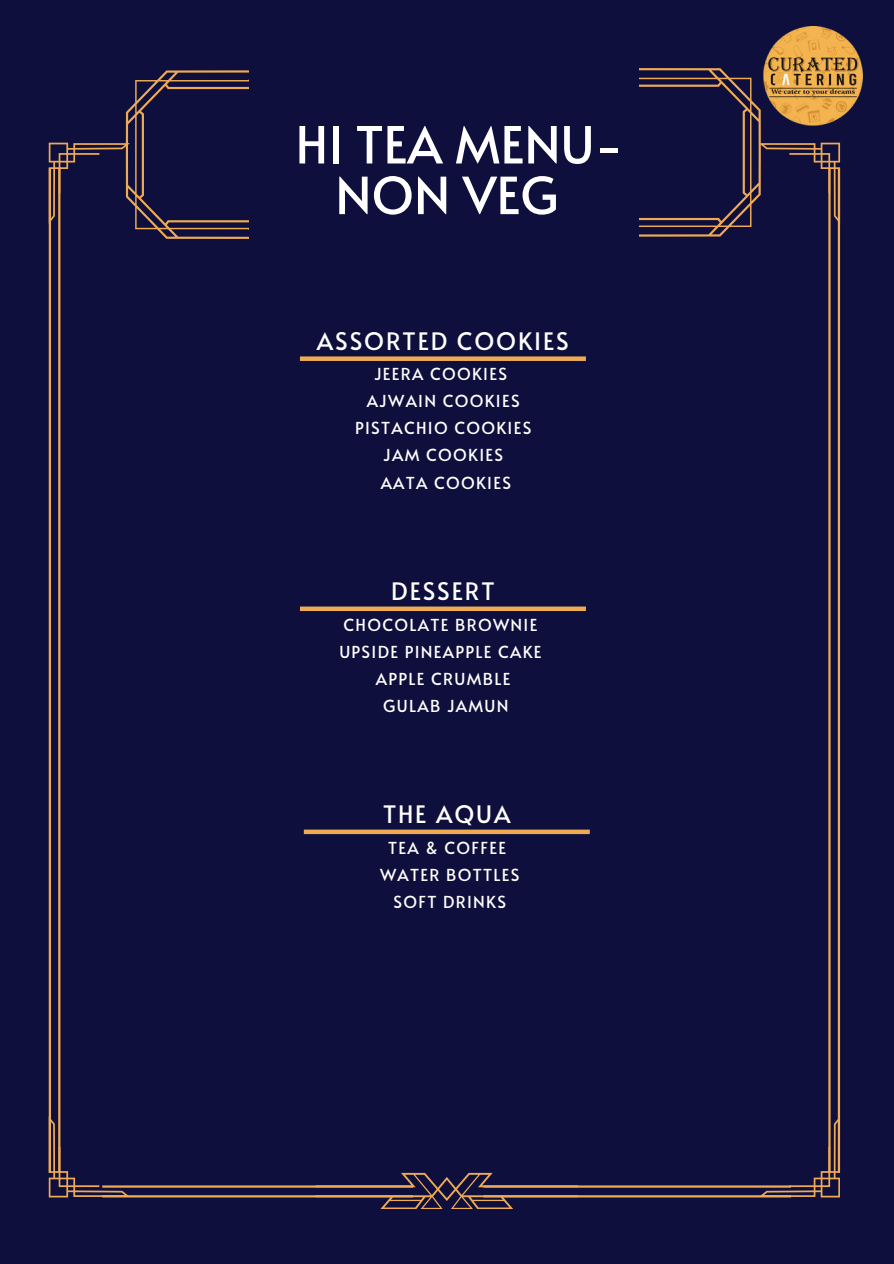
<style>
.page{position:relative;width:894px;height:1264px;background:#fff}
.page>*{position:absolute;margin:0;border:0;box-sizing:border-box;transform-origin:0 0}
.t1{font:51px/50.7px "Alata";color:#fff;text-align:center}
.t2{font:24px "Alata";letter-spacing:.08em;color:#fff}
.t3{font:16.5px "Alata";letter-spacing:.08em;color:#fff}
</style>
<div class="page">
<div style="left:0;top:0;width:893px;height:1263px;background:#0f0f3d"></div>
<hr style="left:828px;top:168px;width:2px;height:1004px;background:#eeab54">
<hr style="left:102px;top:1185px;width:311px;height:2px;background:#eeab54">
<hr style="left:483px;top:1185px;width:307px;height:2px;background:#eeab54">
<hr style="left:102px;top:1195px;width:311px;height:2px;background:#eeab54">
<hr style="left:483px;top:1195px;width:307px;height:2px;background:#eeab54">
<hr style="left:837px;top:168px;width:2px;height:1004px;background:#eeab54">
<svg style="left:315px;top:1172px;width:263px;height:36px"></svg>
<svg style="left:639px;top:68px;width:200px;height:175px"></svg>
<svg style="left:758px;top:1116px;width:81px;height:81px"></svg>
<hr style="left:49px;top:168px;width:2px;height:1004px;background:#eeab54">
<hr style="left:58px;top:168px;width:2px;height:1004px;background:#eeab54">
<svg style="left:49px;top:1116px;width:81px;height:81px"></svg>
<svg style="left:49px;top:70px;width:199px;height:175px"></svg>
<img style="left:763px;top:26px;width:99px;height:99px">
<div style="left:300px;top:356px;width:285px;height:5px;background:#eeab54"></div>
<div style="left:300px;top:606px;width:285px;height:5px;background:#eeab54"></div>
<div style="left:304px;top:829px;width:285px;height:5px;background:#eeab54"></div>
<p class="t1" style="left:295px;top:117px;width:329px">HI TEA MENU-<br>NON VEG</p>
<p class="t2" style="left:317px;top:323px;width:253px">ASSORTED COOKIES</p>
<p class="t3" style="left:374px;top:362px;width:134px">JEERA COOKIES</p>
<h1 class="t3" style="left:366px;top:389px;width:154px">AJWAIN COOKIES</h1>
<p class="t3" style="left:355px;top:416px;width:178px">PISTACHIO COOKIES</p>
<p class="t3" style="left:383px;top:443px;width:121px">JAM COOKIES</p>
<p class="t3" style="left:380px;top:470px;width:132px">AATA COOKIES</p>
<p class="t2" style="left:391px;top:573px;width:105px">DESSERT</p>
<p class="t3" style="left:343px;top:612px;width:195px">CHOCOLATE BROWNIE</p>
<p class="t3" style="left:339px;top:639px;width:204px">UPSIDE PINEAPPLE CAKE</p>
<p class="t3" style="left:376px;top:666px;width:136px">APPLE CRUMBLE</p>
<p class="t3" style="left:383px;top:693px;width:127px">GULAB JAMUN</p>
<p class="t2" style="left:383px;top:796px;width:129px">THE AQUA</p>
<p class="t3" style="left:388px;top:835px;width:119px">TEA &amp; COFFEE</p>
<p class="t3" style="left:380px;top:862px;width:141px">WATER BOTTLES</p>
<p class="t3" style="left:393px;top:889px;width:114px">SOFT DRINKS</p>
</div>
